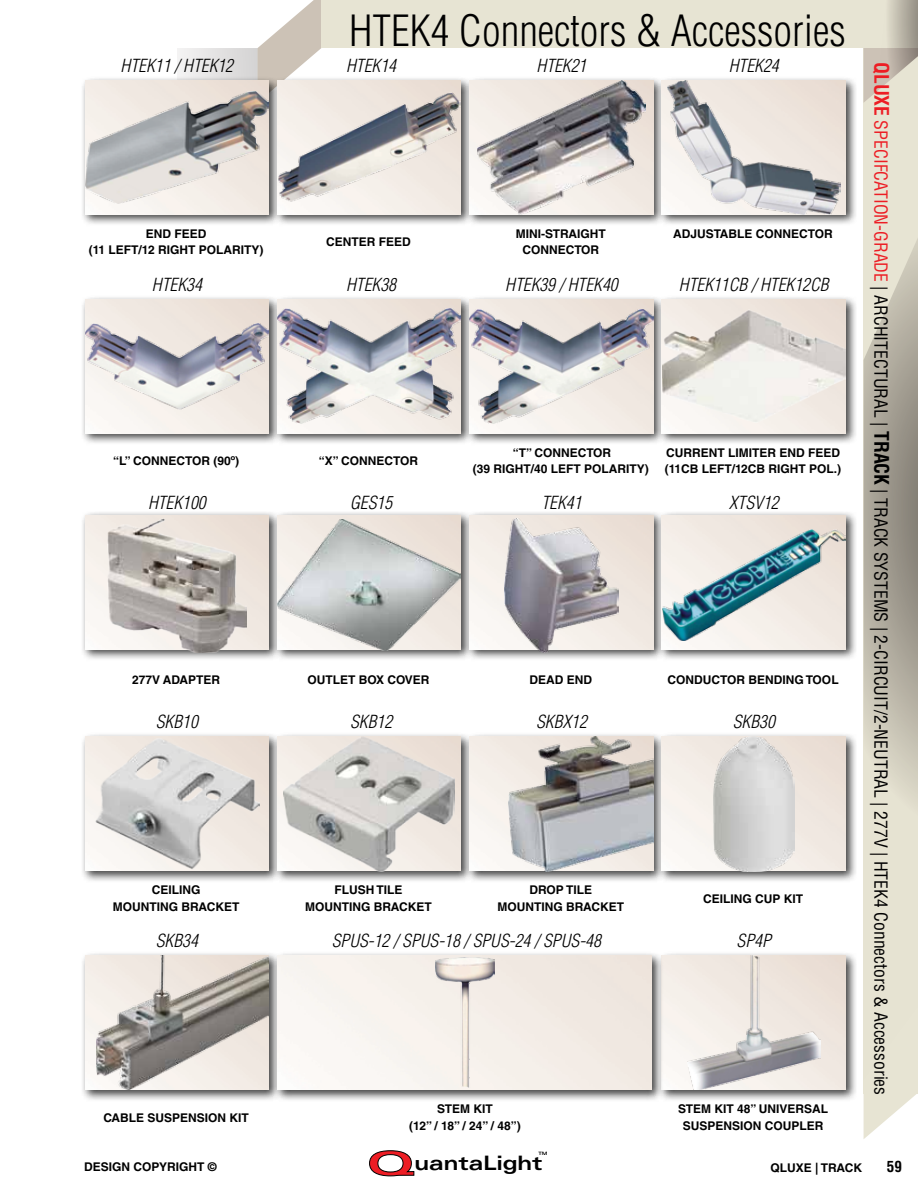
<style>
.page{position:relative;width:918px;height:1188px;background:#fff}
.page>*{position:absolute;margin:0;border:0;box-sizing:border-box;transform-origin:0 0}
.Spec_Sheet_Right_Han{font:300 condensed 42px "Helvetica LT Std";color:#000}
.t1{font:700 expanded 19.8px "Univers LT Std";color:#000}
.Spec_Sheet_Left_Alig{font:italic 300 condensed 17.7px "Helvetica LT Std";color:#000}
.t2{font:condensed 17.7px "Helvetica LT Std";color:#000}
.t3{font:700 condensed 15px "Helvetica LT Std";color:#000}
.TOC_Level_2{font:700 12px/16.5px "Helvetica LT Std";color:#000}
.t4{font:700 expanded 4.5px "Univers LT Std";color:#000}
.s1{font-weight:700;font-size:19.5px;color:#ed1d24}
.s2{color:#ed1d24}
.s3{font-weight:700;font-size:19.5px}
</style>
<div class="page">
<div style="left:864px;top:35px;width:54px;height:1059px;background:#e7e4d3"></div>
<div style="left:321px;top:0;width:597px;height:48px;background:#e7e4d3"></div>
<svg style="left:177px;top:0;width:144px;height:76px"></svg>
<svg style="left:864px;top:1094px;width:52px;height:45px"></svg>
<svg style="left:864px;top:239px;width:54px;height:563px"></svg>
<svg style="left:864px;top:0;width:54px;height:102px"></svg>
<div style="left:81px;top:76px;width:199px;height:151px;background:#000;opacity:.75"></div>
<img style="left:85px;top:80px;width:184px;height:134px">
<div style="left:273px;top:76px;width:200px;height:151px;background:#000;opacity:.75"></div>
<img style="left:277px;top:80px;width:184px;height:134px">
<div style="left:465px;top:76px;width:200px;height:151px;background:#000;opacity:.75"></div>
<img style="left:470px;top:80px;width:183px;height:134px">
<div style="left:658px;top:76px;width:199px;height:151px;background:#000;opacity:.75"></div>
<img style="left:662px;top:80px;width:184px;height:134px">
<div style="left:81px;top:295px;width:199px;height:150px;background:#000;opacity:.75"></div>
<img style="left:85px;top:299px;width:184px;height:134px">
<div style="left:273px;top:295px;width:200px;height:150px;background:#000;opacity:.75"></div>
<img style="left:277px;top:299px;width:184px;height:134px">
<div style="left:465px;top:295px;width:200px;height:150px;background:#000;opacity:.75"></div>
<img style="left:470px;top:299px;width:183px;height:134px">
<div style="left:658px;top:295px;width:199px;height:150px;background:#000;opacity:.75"></div>
<img style="left:662px;top:299px;width:184px;height:134px">
<div style="left:81px;top:732px;width:199px;height:151px;background:#000;opacity:.75"></div>
<img style="left:85px;top:737px;width:184px;height:134px">
<div style="left:273px;top:732px;width:200px;height:151px;background:#000;opacity:.75"></div>
<img style="left:277px;top:737px;width:184px;height:134px">
<div style="left:465px;top:732px;width:200px;height:151px;background:#000;opacity:.75"></div>
<img style="left:470px;top:737px;width:38px;height:134px">
<div style="left:658px;top:732px;width:199px;height:151px;background:#000;opacity:.75"></div>
<img style="left:662px;top:737px;width:184px;height:134px">
<div style="left:81px;top:511px;width:199px;height:150px;background:#000;opacity:.75"></div>
<img style="left:85px;top:515px;width:184px;height:134px">
<div style="left:273px;top:511px;width:200px;height:150px;background:#000;opacity:.75"></div>
<img style="left:277px;top:515px;width:184px;height:5px">
<div style="left:465px;top:511px;width:200px;height:150px;background:#000;opacity:.75"></div>
<img style="left:470px;top:515px;width:183px;height:134px">
<div style="left:658px;top:511px;width:199px;height:150px;background:#000;opacity:.75"></div>
<img style="left:662px;top:515px;width:184px;height:134px">
<div style="left:81px;top:951px;width:199px;height:151px;background:#000;opacity:.75"></div>
<img style="left:85px;top:956px;width:12px;height:134px">
<div style="left:658px;top:951px;width:199px;height:151px;background:#000;opacity:.75"></div>
<img style="left:664px;top:956px;width:182px;height:134px">
<div style="left:273px;top:951px;width:391px;height:151px;background:#000;opacity:.75"></div>
<img style="left:277px;top:956px;width:375px;height:134px">
<svg style="left:369px;top:1150px;width:45px;height:26px"></svg>
<img style="left:277px;top:93px;width:184px;height:109px">
<img style="left:477px;top:80px;width:169px;height:135px">
<img style="left:667px;top:80px;width:173px;height:135px">
<img style="left:85px;top:92px;width:184px;height:111px">
<img style="left:277px;top:309px;width:184px;height:115px">
<img style="left:470px;top:309px;width:183px;height:115px">
<img style="left:662px;top:310px;width:184px;height:113px">
<img style="left:85px;top:323px;width:184px;height:86px">
<img style="left:277px;top:520px;width:184px;height:131px">
<img style="left:505px;top:518px;width:113px;height:134px">
<img style="left:662px;top:529px;width:184px;height:112px">
<img style="left:107px;top:518px;width:140px;height:134px">
<img style="left:284px;top:737px;width:171px;height:134px">
<img style="left:508px;top:737px;width:145px;height:134px">
<img style="left:714px;top:737px;width:80px;height:134px">
<img style="left:94px;top:737px;width:166px;height:134px">
<img style="left:435px;top:958px;width:60px;height:130px">
<img style="left:687px;top:956px;width:134px;height:134px">
<img style="left:97px;top:956px;width:172px;height:134px">
<p class="Spec_Sheet_Right_Han" style="left:349px;top:5px;width:498px">HTEK4 Connectors &amp; Accessories</p>
<p class="Spec_Sheet_Left_Alig" style="left:121px;top:54px;width:114px">HTEK11 / HTEK12</p>
<p class="Spec_Sheet_Left_Alig" style="left:346px;top:54px;width:51px">HTEK14</p>
<p class="Spec_Sheet_Left_Alig" style="left:729px;top:54px;width:51px">HTEK24</p>
<p class="Spec_Sheet_Left_Alig" style="left:537px;top:54px;width:51px">HTEK21</p>
<p class="TOC_Level_2" style="left:146px;top:225px;width:62px">END FEED</p>
<p class="TOC_Level_2" style="left:673px;top:225px;width:161px">ADJUSTABLE CONNECTOR</p>
<p class="TOC_Level_2" style="left:89px;top:242px;width:176px">(11 LEFT/12 RIGHT POLARITY)</p>
<p class="TOC_Level_2" style="left:516px;top:225px;width:92px">MINI-STRAIGHT</p>
<p class="TOC_Level_2" style="left:522px;top:242px;width:78px">CONNECTOR</p>
<p class="TOC_Level_2" style="left:326px;top:234px;width:86px">CENTER FEED</p>
<p class="Spec_Sheet_Left_Alig" style="left:152px;top:273px;width:51px">HTEK34</p>
<p class="Spec_Sheet_Left_Alig" style="left:346px;top:273px;width:51px">HTEK38</p>
<p class="Spec_Sheet_Left_Alig" style="left:679px;top:273px;width:151px">HTEK11CB / HTEK12CB</p>
<p class="Spec_Sheet_Left_Alig" style="left:505px;top:273px;width:114px">HTEK39 / HTEK40</p>
<p class="TOC_Level_2" style="left:113px;top:452px;width:127px">“L” CONNECTOR (90º)</p>
<p class="TOC_Level_2" style="left:319px;top:452px;width:101px">“X” CONNECTOR</p>
<p class="TOC_Level_2" style="left:513px;top:444px;width:100px">“T” CONNECTOR</p>
<p class="TOC_Level_2" style="left:473px;top:461px;width:178px">(39 RIGHT/40 LEFT POLARITY)</p>
<p class="TOC_Level_2" style="left:665px;top:444px;width:178px">CURRENT LIMITER END FEED (11CB LEFT/12CB RIGHT POL.)</p>
<p class="Spec_Sheet_Left_Alig" style="left:148px;top:492px;width:59px">HTEK100</p>
<p class="Spec_Sheet_Left_Alig" style="left:350px;top:492px;width:44px">GES15</p>
<p class="Spec_Sheet_Left_Alig" style="left:729px;top:492px;width:51px">XTSV12</p>
<p class="Spec_Sheet_Left_Alig" style="left:541px;top:492px;width:42px">TEK41</p>
<p class="TOC_Level_2" style="left:132px;top:671px;width:90px">277V ADAPTER</p>
<p class="TOC_Level_2" style="left:529px;top:671px;width:64px">DEAD END</p>
<p class="TOC_Level_2" style="left:667px;top:671px;width:173px">CONDUCTOR BENDING TOOL</p>
<p class="TOC_Level_2" style="left:307px;top:671px;width:124px">OUTLET BOX COVER</p>
<p class="Spec_Sheet_Left_Alig" style="left:156px;top:711px;width:44px">SKB10</p>
<p class="Spec_Sheet_Left_Alig" style="left:350px;top:711px;width:44px">SKB12</p>
<p class="Spec_Sheet_Left_Alig" style="left:733px;top:711px;width:44px">SKB30</p>
<p class="Spec_Sheet_Left_Alig" style="left:536px;top:711px;width:52px">SKBX12</p>
<p class="TOC_Level_2" style="left:152px;top:882px;width:50px">CEILING</p>
<p class="TOC_Level_2" style="left:113px;top:898px;width:128px">MOUNTING BRACKET</p>
<p class="TOC_Level_2" style="left:334px;top:882px;width:70px">FLUSH TILE</p>
<p class="TOC_Level_2" style="left:305px;top:898px;width:128px">MOUNTING BRACKET</p>
<p class="TOC_Level_2" style="left:529px;top:882px;width:64px">DROP TILE</p>
<p class="TOC_Level_2" style="left:497px;top:898px;width:128px">MOUNTING BRACKET</p>
<p class="TOC_Level_2" style="left:703px;top:890px;width:102px">CEILING CUP KIT</p>
<p class="Spec_Sheet_Left_Alig" style="left:156px;top:930px;width:44px">SKB34</p>
<p class="Spec_Sheet_Left_Alig" style="left:332px;top:930px;width:271px">SPUS-12 / SPUS-18 / SPUS-24 / SPUS-48</p>
<p class="Spec_Sheet_Left_Alig" style="left:737px;top:930px;width:36px">SP4P</p>
<p class="TOC_Level_2" style="left:103px;top:1109px;width:147px">CABLE SUSPENSION KIT</p>
<p class="TOC_Level_2" style="left:437px;top:1101px;width:57px">STEM KIT</p>
<p class="TOC_Level_2" style="left:409px;top:1117px;width:113px">(12” / 18” / 24” / 48”)</p>
<p class="TOC_Level_2" style="left:678px;top:1101px;width:152px;text-align:center">STEM KIT 48” UNIVERSAL<br>SUSPENSION COUPLER</p>
<p class="t2" style="left:892px;top:62px;width:1035px;rotate:90deg"><span class="s1">QLUXE</span> <span class="s2">SPECIFCATION-GRADE</span> | ARCHITECTURAL | <span class="s3">TRACK</span> | TRACK SYSTEMS | 2-CIRCUIT/2-NEUTRAL | 277V | HTEK4 Connectors &amp; Accessories</p>
<p class="t4" style="left:539px;top:1151px;width:11px">TM</p>
<h2 class="t1" style="left:414px;top:1152px;width:130px">uantaLight</h2>
<p class="TOC_Level_2" style="left:84px;top:1159px;width:134px">DESIGN COPYRIGHT ©</p>
<p class="TOC_Level_2" style="left:771px;top:1159px;width:93px">QLUXE | TRACK</p>
<p class="t3" style="left:887px;top:1157px;width:16px">59</p>
</div>
